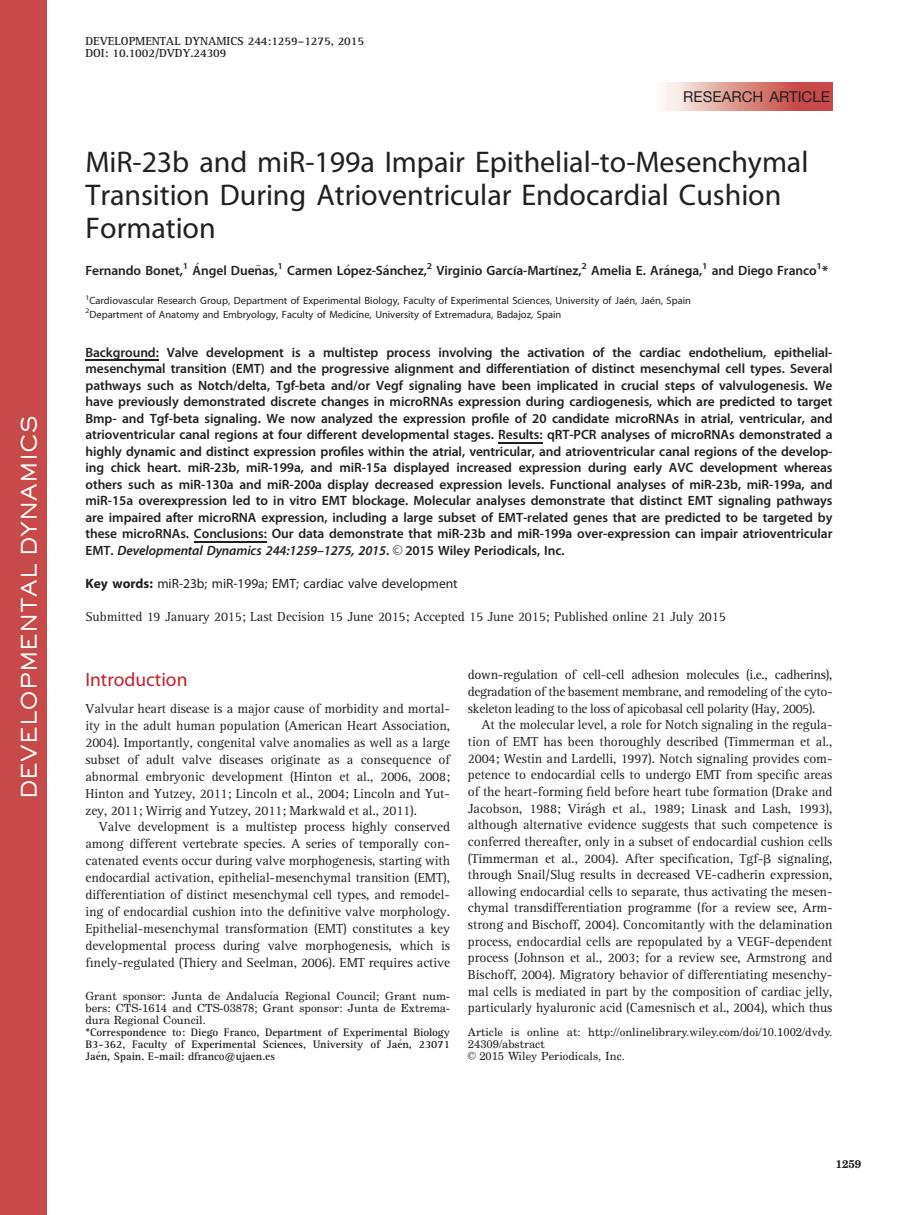
<style>
.page{position:relative;width:918px;height:1215px;background:#fff}
.page>*{position:absolute;margin:0;border:0;box-sizing:border-box;transform-origin:0 0}
.t1{font:30px/33px "Adv P4246 C4";color:#231f20}
.t2{font:500 21px "AT Sackers Gothic";color:#fff}
.t3{font:19.5px "Adv P4246 C4";color:#c4202a}
.t4{font:15px "Adv Helneu R";color:#231f20}
.t5{font:13.5px/16.6px "Adv O Tac 89 c 4 c 3";color:#231f20;text-align:justify}
.t6{font:13.5px/16.5px "Adv O Tce 3 d 9 a 73";color:#231f20;text-align:justify}
.t7{font:13.5px "Adv OT56309 c 18.I";color:#231f20}
.t8{font:13.5px "Adv P4246 C4";color:#231f20}
.t9{font:13.5px "Adv P4 C4 E59";color:#231f20}
.t10{font:12px/12px "Adv OT25553 a 69.B";color:#231f20}
.t11{font:11.25px/12px "Adv P66 FA";color:#231f20;text-align:justify}
.t12{font:11.25px/12px "Adv OT25553 a 69.B";color:#231f20;text-align:justify}
.t13{font:11.25px "Adv P66 F7";color:#231f20}
.t14{font:10.5px/13.5px "Adv P4246 C4";color:#231f20}
.s1{font-family:"Adv P4 C4 E59"}
.s2{font-family:"Adv Myrd Pr B"}
.s3{font-family:"Adv O Tce 3 d 9 a 73"}
.s4{font-family:"Adv P80516";font-size:11.7px}
.s5{font-family:"Adv P4246 C4";font-size:7.8px}
.s6{font-family:"Adv P80675"}
.s7{font-family:"Adv P80516";font-size:9.75px}
</style>
<div class="page">
<svg style="left:661px;top:82px;width:171px;height:29px;background:#dc908a"></svg>
<hr style="left:85px;top:360px;width:74px;height:1px;background:#231f20">
<hr style="left:498px;top:442px;width:45px;height:1px;background:#231f20">
<hr style="left:194px;top:541px;width:73px;height:1px;background:#231f20">
<div style="left:0;top:0;width:47px;height:1215px;background:#c8494a"></div>
<h2 class="t2" style="left:21px;top:799px;width:385px;rotate:-90deg">DEVELOPMENTAL DYNAMICS</h2>
<p class="t10" style="left:85px;top:36px;width:280px">DEVELOPMENTAL DYNAMICS 244:1259–1275, 2015<br>DOI: 10.1002/DVDY.24309</p>
<p class="t4" style="left:683px;top:91px;width:148px">RESEARCH ARTICLE</p>
<h1 class="t1" style="left:85px;top:148px;width:725px">MiR-23b and miR-199a Impair Epithelial-to-Mesenchymal<br>Transition During Atrioventricular Endocardial Cushion<br>Formation</h1>
<p class="t6" style="left:85px;top:264px;width:194px">Fernando Bonet,<sup>1</sup> Angel Duenas,</p>
<p class="t9" style="left:193px;top:263px;width:8px">-</p>
<p class="t6" style="left:255px;top:264px;width:129px"><span class="s1">~</span> <sup>1</sup> Carmen Lopez-S</p>
<p class="t6" style="left:344px;top:264px;width:486px"><span class="s1">- -</span>anchez,<sup>2</sup> Virginio Garc<span class="s1">-</span>ıa-Mart<span class="s1">-</span>ınez,<sup>2</sup> Amelia E. Ar<span class="s1">-</span>anega,<sup>1</sup> and Diego Franco<sup>1</sup><span class="s2">*</span></p>
<p class="t14" style="left:85px;top:295px;width:607px"><sup>1</sup>Cardiovascular Research Group, Department of Experimental Biology, Faculty of Experimental Sciences, University of Ja<span class="s1">-</span>en, Ja<span class="s1">-</span>en, Spain<br><sup>2</sup>Department of Anatomy and Embryology, Faculty of Medicine, University of Extremadura, Badajoz, Spain</p>
<p class="t6" style="left:85px;top:345px;width:749px">Background: Valve development is a multistep process involving the activation of the cardiac endothelium, epithelial&shy;mesenchymal transition (EMT) and the progressive alignment and differentiation of distinct mesenchymal cell types. Several pathways such as Notch/delta, Tgf-beta and/or Vegf signaling have been implicated in crucial steps of valvulogenesis. We have previously demonstrated discrete changes in microRNAs expression during cardiogenesis, which are predicted to target Bmp- and Tgf-beta signaling. We now analyzed the expression profile of 20 candidate microRNAs in atrial, ventricular, and atrioventricular canal regions at four different developmental stages. Results: qRT-PCR analyses of microRNAs demonstrated a highly dynamic and distinct expression profiles within the atrial, ventricular, and atrioventricular canal regions of the develop&shy;ing chick heart. miR-23b, miR-199a, and miR-15a displayed increased expression during early AVC development whereas others such as miR-130a and miR-200a display decreased expression levels. Functional analyses of miR-23b, miR-199a, and miR-15a overexpression led to in vitro EMT blockage. Molecular analyses demonstrate that distinct EMT signaling pathways are impaired after microRNA expression, including a large subset of EMT-related genes that are predicted to be targeted by these microRNAs. Conclusions: Our data demonstrate that miR-23b and miR-199a over-expression can impair atrioventricular</p>
<p class="t7" style="left:85px;top:545px;width:481px"><span class="s3">EMT.</span> Developmental Dynamics 244:1259–1275, 2015<span class="s3">.</span> <span class="s4">V</span><span class="s5">C</span> <span class="s3">2015 Wiley Periodicals, Inc.</span></p>
<p class="t8" style="left:85px;top:578px;width:374px"><span class="s2">Key words:</span> miR-23b; miR-199a; EMT; cardiac valve development</p>
<p class="t5" style="left:85px;top:609px;width:642px">Submitted 19 January 2015; Last Decision 15 June 2015; Accepted 15 June 2015; Published online 21 July 2015</p>
<p class="t5" style="left:468px;top:668px;width:366px">down-regulation of cell-cell adhesion molecules (i.e., cadherins), degradation of the basement membrane, and remodeling of the cyto&shy;skeleton leading to the loss of apicobasal cell polarity (Hay, 2005).</p>
<p class="t5" style="left:468px;top:718px;width:366px;text-indent:14px">At the molecular level, a role for Notch signaling in the regula&shy;tion of EMT has been thoroughly described (Timmerman et al., 2004; Westin and Lardelli, 1997). Notch signaling provides com&shy;petence to endocardial cells to undergo EMT from specific areas of the heart-forming field before heart tube formation (Drake and Jacobson, 1988; Vir<span class="s1">-</span>agh et al., 1989; Linask and Lash, 1993), although alternative evidence suggests that such competence is conferred thereafter, only in a subset of endocardial cushion cells (Timmerman et al., 2004). After specification, Tgf-<span class="s6">b</span> signaling, through Snail/Slug results in decreased VE-cadherin expression, allowing endocardial cells to separate, thus activating the mesen&shy;chymal transdifferentiation programme (for a review see, Arm&shy;strong and Bischoff, 2004). Concomitantly with the delamination process, endocardial cells are repopulated by a VEGF-dependent process (Johnson et al., 2003; for a review see, Armstrong and Bischoff, 2004). Migratory behavior of differentiating mesenchy&shy;mal cells is mediated in part by the composition of cardiac jelly, particularly hyaluronic acid (Camesnisch et al., 2004), which thus</p>
<h3 class="t3" style="left:85px;top:672px;width:103px">Introduction</h3>
<p class="t5" style="left:85px;top:701px;width:366px">Valvular heart disease is a major cause of morbidity and mortal&shy;ity in the adult human population (American Heart Association, 2004). Importantly, congenital valve anomalies as well as a large subset of adult valve diseases originate as a consequence of abnormal embryonic development (Hinton et al., 2006, 2008; Hinton and Yutzey, 2011; Lincoln et al., 2004; Lincoln and Yut&shy;zey, 2011; Wirrig and Yutzey, 2011; Markwald et al., 2011).</p>
<p class="t5" style="left:85px;top:819px;width:366px;text-indent:14px">Valve development is a multistep process highly conserved among different vertebrate species. A series of temporally con&shy;catenated events occur during valve morphogenesis, starting with endocardial activation, epithelial-mesenchymal transition (EMT), differentiation of distinct mesenchymal cell types, and remodel&shy;ing of endocardial cushion into the definitive valve morphology.<br>Epithelial-mesenchymal transformation (EMT) constitutes a key developmental process during valve morphogenesis, which is finely-regulated (Thiery and Seelman, 2006). EMT requires active</p>
<p class="t11" style="left:85px;top:991px;width:366px">Grant sponsor: Junta de Andaluc<span class="s1">-</span>ıa Regional Council; Grant num&shy;bers: CTS-1614 and CTS-03878; Grant sponsor: Junta de Extrema&shy;dura Regional Council.</p>
<p class="t12" style="left:85px;top:1027px;width:366px">*Correspondence to: Diego Franco, Department of Experimental Biology B3-362, Faculty of Experimental Sciences, University of Ja<span class="s1">-</span>en, 23071<br>Ja<span class="s1">-</span>en, Spain. E-mail: dfranco@ujaen.es</p>
<p class="t11" style="left:467px;top:1027px;width:367px;text-align:left">Article is online at: http://onlinelibrary.wiley.com/doi/10.1002/dvdy.<br>24309/abstract<br><span class="s7">V</span><sup>C</sup> 2015 Wiley Periodicals, Inc.</p>
<p class="t13" style="left:836px;top:1159px;width:27px">1259</p>
</div>
